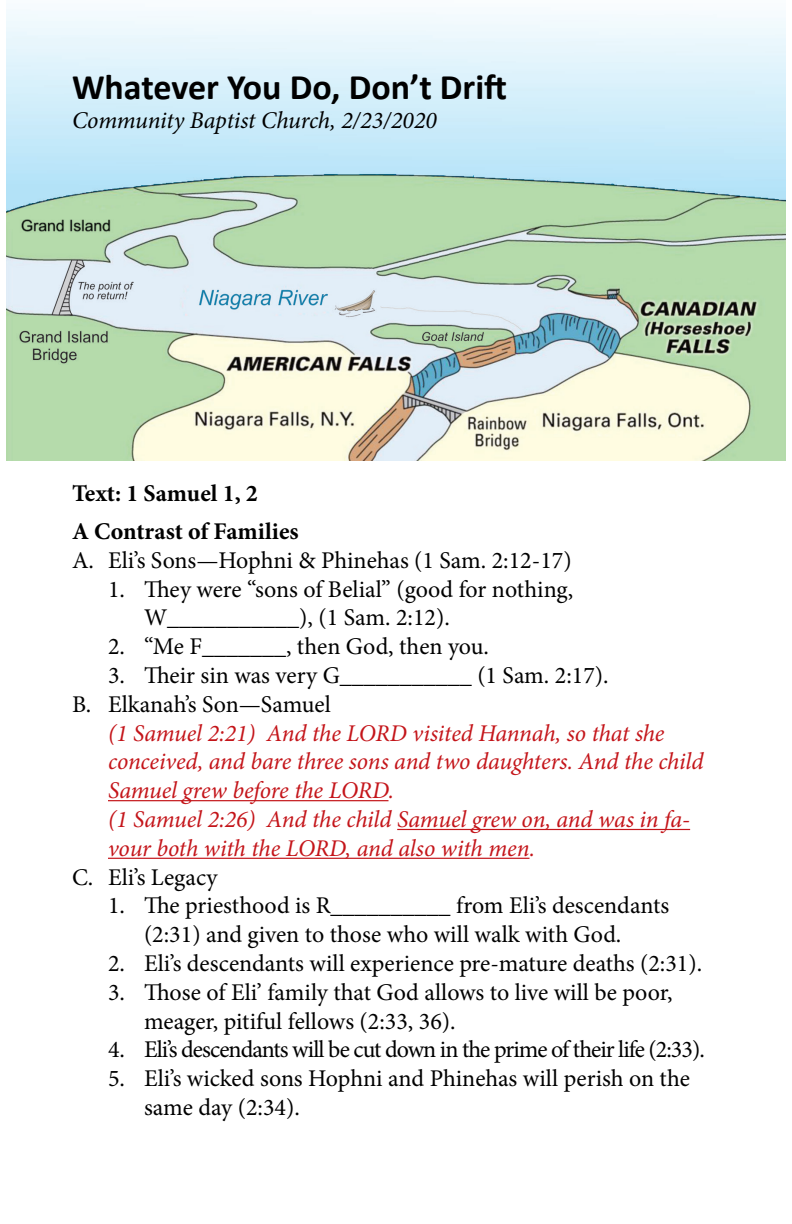
<style>
.page{position:relative;width:792px;height:1224px;background:#fff}
.page>*{position:absolute;margin:0;border:0;box-sizing:border-box;transform-origin:0 0}
.t1{font:700 36px "Calibri";color:#000}
.t2{font:24px/28.8px "Minion Pro";color:#000}
.t3{font:italic 24px/28.8px "Minion Pro";letter-spacing:-.01em;color:#c4151a}
.t4{font:24px "Minion Pro";letter-spacing:-.04em;color:#000}
.t5{font:700 24px "Minion Pro";letter-spacing:-.005em;color:#000}
.t6{font:italic 24px "Minion Pro";letter-spacing:-.01em;color:#000}
</style>
<div class="page">
<hr style="left:108px;top:800px;width:281px;height:1px;background:#c4151a">
<hr style="left:397px;top:829px;width:293px;height:1px;background:#c4151a">
<hr style="left:108px;top:858px;width:422px;height:1px;background:#c4151a">
<img style="left:7px;top:9px;width:778px;height:451px">
<p class="t1" style="left:72px;top:62px;width:437px">Whatever You Do, Don’t Drift</p>
<p class="t6" style="left:72px;top:104px;width:366px">Community Baptist Church, 2/23/2020</p>
<p class="t5" style="left:72px;top:477px;width:187px">Text: 1 Samuel 1, 2</p>
<p class="t5" style="left:72px;top:515px;width:228px">A Contrast of Families</p>
<p class="t2" style="left:72px;top:546px;width:501px">A. Eli’s Sons—Hophni &amp; Phinehas (1 Sam. 2:12-17)</p>
<p class="t2" style="left:144px;top:575px;width:431px;text-indent:-36px">1. They were “sons of Belial” (good for nothing,<br>W___________), (1 Sam. 2:12).</p>
<p class="t2" style="left:108px;top:632px;width:383px">2. “Me F_______, then God, then you.</p>
<p class="t2" style="left:108px;top:661px;width:502px">3. Their sin was very G___________ (1 Sam. 2:17).</p>
<p class="t2" style="left:72px;top:690px;width:260px">B. Elkanah’s Son—Samuel</p>
<p class="t3" style="left:108px;top:719px;width:597px">(1 Samuel 2:21) And the LORD visited Hannah, so that she conceived, and bare three sons and two daughters. And the child<br>Samuel grew before the LORD.</p>
<p class="t3" style="left:108px;top:805px;width:584px">(1 Samuel 2:26) And the child Samuel grew on, and was in fa&shy;vour both with the LORD, and also with men.</p>
<p class="t2" style="left:72px;top:863px;width:147px">C. Eli’s Legacy</p>
<p class="t2" style="left:108px;top:892px;width:563px;text-align:center">1. The priesthood is R__________ from Eli’s descendants (2:31) and given to those who will walk with God.</p>
<p class="t2" style="left:108px;top:949px;width:596px">2. Eli’s descendants will experience pre-mature deaths (2:31).</p>
<p class="t2" style="left:144px;top:978px;width:530px;text-indent:-36px">3. Those of Eli’ family that God allows to live will be poor, meager, pitiful fellows (2:33, 36).</p>
<p class="t4" style="left:108px;top:1034px;width:598px">4. Eli’s descendants will be cut down in the prime of their life (2:33).</p>
<p class="t2" style="left:144px;top:1064px;width:547px;text-indent:-36px">5. Eli’s wicked sons Hophni and Phinehas will perish on the same day (2:34).</p>
</div>
